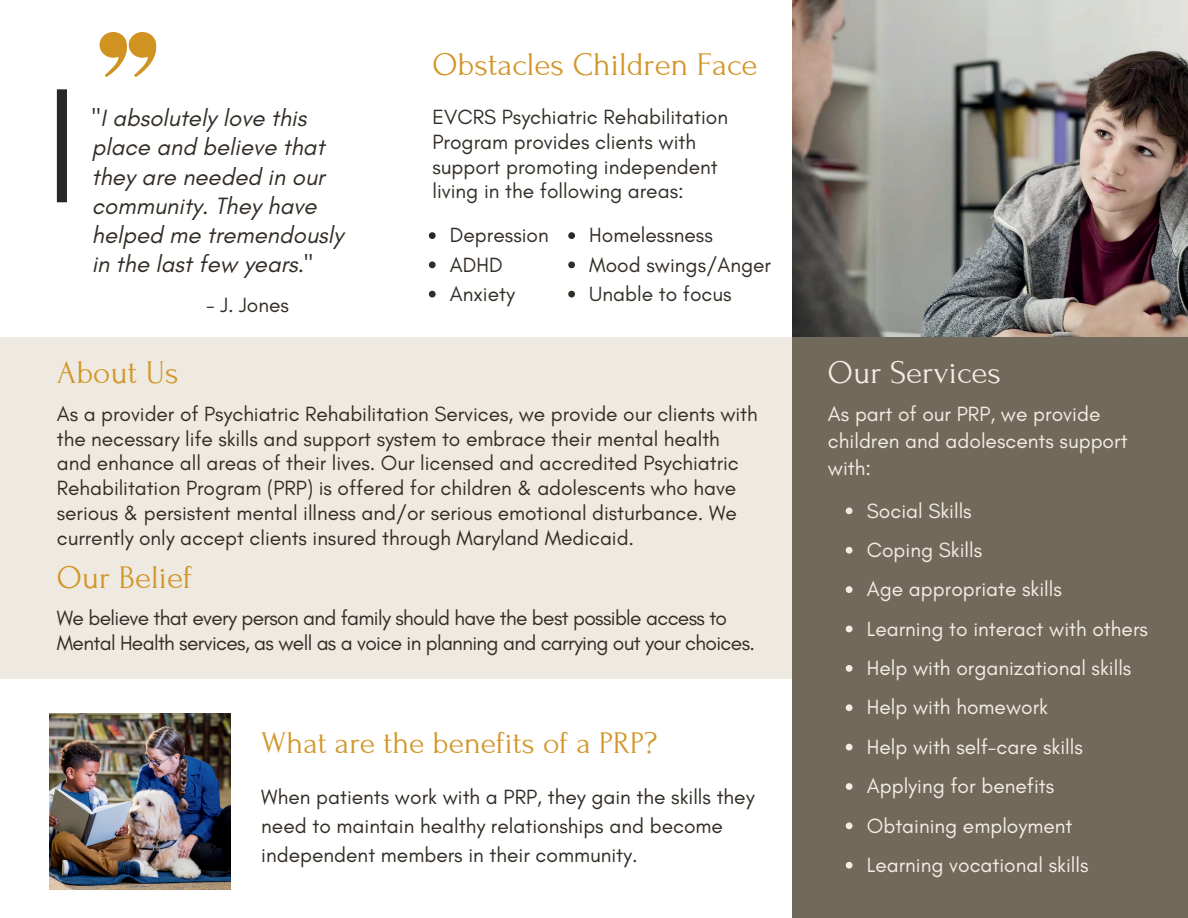
<style>
.page{position:relative;width:1188px;height:918px;background:#fff}
.page>*{position:absolute;margin:0;border:0;box-sizing:border-box;transform-origin:0 0}
.t1{font:33px "Forum";color:#d29629}
.t2{font:33px "Forum";color:#f4ede3}
.t3{font:31.5px "Forum";color:#d29629}
.t4{font:italic 24px/29.2px "Glacial Indifference";color:#322d26}
.t5{font:21px/24.8px "Glacial Indifference";letter-spacing:-.005em;color:#322d26}
.t6{font:21px/39.5px "Glacial Indifference";color:#f4ede3}
.t7{font:21px/24.8px "Glacial Indifference";letter-spacing:-.03em;color:#322d26}
</style>
<div class="page">
<img style="left:792px;top:0;width:396px;height:337px">
<div style="left:0;top:337px;width:792px;height:341px;background:#efeae1"></div>
<div style="left:57px;top:89px;width:10px;height:113px;background:#2a2724"></div>
<svg style="left:100px;top:32px;width:57px;height:45px"></svg>
<div style="left:792px;top:337px;width:396px;height:581px;background:#71695a"></div>
<img style="left:50px;top:713px;width:181px;height:176px">
<svg style="left:846px;top:507px;width:7px;height:7px"></svg>
<svg style="left:846px;top:547px;width:7px;height:7px"></svg>
<svg style="left:846px;top:586px;width:7px;height:7px"></svg>
<svg style="left:846px;top:626px;width:7px;height:6px"></svg>
<svg style="left:846px;top:665px;width:7px;height:7px"></svg>
<svg style="left:846px;top:704px;width:7px;height:7px"></svg>
<svg style="left:846px;top:744px;width:7px;height:6px"></svg>
<svg style="left:846px;top:783px;width:7px;height:7px"></svg>
<svg style="left:846px;top:822px;width:7px;height:7px"></svg>
<svg style="left:846px;top:862px;width:7px;height:7px"></svg>
<svg style="left:429px;top:232px;width:7px;height:7px"></svg>
<svg style="left:429px;top:261px;width:7px;height:7px"></svg>
<svg style="left:429px;top:291px;width:7px;height:6px"></svg>
<svg style="left:568px;top:232px;width:7px;height:7px"></svg>
<svg style="left:568px;top:261px;width:7px;height:7px"></svg>
<svg style="left:568px;top:291px;width:7px;height:6px"></svg>
<p class="t4" style="left:92px;top:104px;width:253px">"I absolutely love this place and believe that they are needed in our community. They have helped me tremendously in the last few years."</p>
<p class="t5" style="left:206px;top:293px;width:84px">- J. Jones</p>
<h1 class="t1" style="left:432px;top:47px;width:327px">Obstacles Children Face</h1>
<p class="t5" style="left:432px;top:105px;width:297px">EVCRS Psychiatric Rehabilitation<br>Program provides clients with support promoting independent living in the following areas:</p>
<p class="t5" style="left:589px;top:221px;width:183px;line-height:29.2px">Homelessness<br>Mood swings/Anger<br>Unable to focus</p>
<p class="t5" style="left:450px;top:221px;width:100px;line-height:29.2px">Depression<br>ADHD<br>Anxiety</p>
<h1 class="t1" style="left:57px;top:355px;width:123px">About Us</h1>
<h1 class="t2" style="left:828px;top:355px;width:174px">Our Services</h1>
<p class="t5" style="left:57px;top:402px;width:702px">As a provider of Psychiatric Rehabilitation Services, we provide our clients with the necessary life skills and support system to embrace their mental health and enhance all areas of their lives. Our licensed and accredited Psychiatric Rehabilitation Program (PRP) is offered for children &amp; adolescents who have serious &amp; persistent mental illness and/or serious emotional disturbance. We currently only accept clients insured through Maryland Medicaid.</p>
<h1 class="t1" style="left:57px;top:560px;width:137px">Our Belief</h1>
<p class="t7" style="left:57px;top:606px;width:700px">We believe that every person and family should have the best possible access to<br>Mental Health services, as well as a voice in planning and carrying out your choices.</p>
<h2 class="t3" style="left:261px;top:726px;width:398px">What are the benefits of a PRP?</h2>
<p class="t5" style="left:261px;top:782px;width:495px;line-height:29.2px">When patients work with a PRP, they gain the skills they need to maintain healthy relationships and become independent members in their community.</p>
<p class="t6" style="left:828px;top:400px;width:301px;line-height:27px">As part of our PRP, we provide children and adolescents support with:</p>
<p class="t6" style="left:867px;top:491px;width:283px">Social Skills<br>Coping Skills<br>Age appropriate skills<br>Learning to interact with others<br>Help with organizational skills<br>Help with homework<br>Help with self-care skills<br>Applying for benefits<br>Obtaining employment<br>Learning vocational skills</p>
</div>
